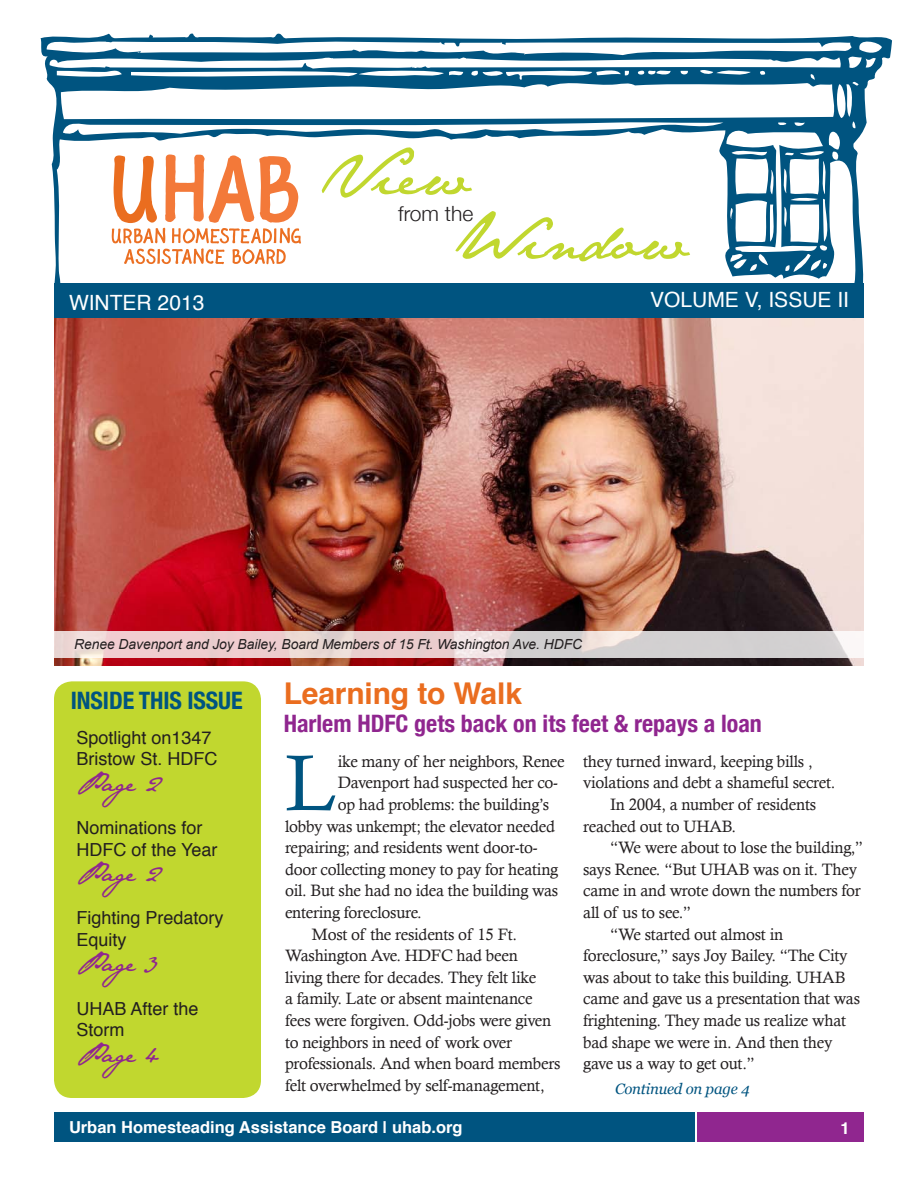
<style>
.page{position:relative;width:918px;height:1188px;background:#fff}
.page>*{position:absolute;margin:0;border:0;box-sizing:border-box;transform-origin:0 0}
.Article_Text_Main_1s{font:79.35px "Calisto";color:#005480}
.t1{font:54px "Jane Austen";color:#c1d72f}
.t2{font:700 30px "Helvetica";letter-spacing:-.005em;color:#ea6d1f}
.t3{font:700 condensed 24px "Helvetica Neue";color:#90268f}
.t4{font:24px "Jane Austen";color:#90268f}
.t5{font:700 condensed 24px "Helvetica Neue";letter-spacing:-.005em;color:#005480}
.t6{font:21px "Helvetica";color:#fff}
.t7{font:300 21px "Helvetica Neue";color:#231f20}
.t8{font:18px/21.6px "Helvetica";color:#231f20}
.Article_Text_Main{font:16.5px/21.6px "Calisto";letter-spacing:-.015em;color:#231f20}
.Article_Text_Main_1s-2{font:16.5px "Calisto";letter-spacing:-.015em;color:#231f20}
.t9{font:700 16.5px "Helvetica";color:#fff}
.Cont{font:italic 15px "Georgia";letter-spacing:-.015em;color:#005480}
.t10{font:italic 13.8px "Arial";letter-spacing:-.005em;color:#231f20}
</style>
<div class="page">
<img style="left:54px;top:318px;width:810px;height:347px">
<svg style="left:40px;top:33px;width:852px;height:251px"></svg>
<div style="left:54px;top:681px;width:207px;height:417px;background:#c1d72f;border-radius:18px"></div>
<div style="left:54px;top:284px;width:810px;height:34px;background:#005480"></div>
<div style="left:54px;top:1112px;width:641px;height:30px;background:#005480"></div>
<div style="left:697px;top:1112px;width:167px;height:30px;background:#90268f"></div>
<svg style="left:54px;top:631px;width:810px;height:27px;background:#e3d3d3"></svg>
<svg style="left:112px;top:154px;width:189px;height:110px"></svg>
<p class="t1" style="left:322px;top:144px;width:150px">View</p>
<p class="t7" style="left:398px;top:197px;width:77px">from the</p>
<p class="t1" style="left:453px;top:208px;width:236px">Window</p>
<p class="t6" style="left:69px;top:286px;width:137px">WINTER 2013</p>
<p class="t6" style="left:650px;top:283px;width:200px">VOLUME V, ISSUE II</p>
<p class="t10" style="left:74px;top:635px;width:509px">Renee Davenport and Joy Bailey, Board Members of 15 Ft. Washington Ave. HDFC</p>
<p class="t5" style="left:71px;top:680px;width:173px">INSIDE THIS ISSUE</p>
<p class="t8" style="left:76px;top:727px;width:143px">Spotlight on1347<br>Bristow St. HDFC</p>
<p class="t4" style="left:76px;top:769px;width:86px">Page 2</p>
<p class="t8" style="left:76px;top:817px;width:143px">Nominations for<br>HDFC of the Year</p>
<p class="t4" style="left:76px;top:859px;width:86px">Page 2</p>
<p class="t8" style="left:76px;top:908px;width:149px">Fighting Predatory<br>Equity</p>
<p class="t4" style="left:76px;top:949px;width:82px">Page 3</p>
<p class="t8" style="left:76px;top:998px;width:124px">UHAB After the<br>Storm</p>
<p class="t4" style="left:76px;top:1039px;width:83px">Page 4</p>
<p class="t2" style="left:284px;top:669px;width:240px">Learning to Walk</p>
<p class="t3" style="left:284px;top:704px;width:480px">Harlem HDFC gets back on its feet &amp; repays a loan</p>
<p class="Article_Text_Main_1s" style="left:285px;top:737px;width:54px">L</p>
<p class="Article_Text_Main_1s-2" style="left:338px;top:752px;width:228px">ike many of her neighbors, Renee</p>
<p class="Article_Text_Main_1s-2" style="left:338px;top:773px;width:222px">Davenport had suspected her co-</p>
<p class="Article_Text_Main_1s-2" style="left:338px;top:795px;width:213px">op had problems: the building’s</p>
<p class="Article_Text_Main_1s-2" style="left:285px;top:816px;width:271px">lobby was unkempt; the elevator needed</p>
<p class="Article_Text_Main_1s-2" style="left:285px;top:838px;width:254px">repairing; and residents went door-to-</p>
<p class="Article_Text_Main_1s-2" style="left:285px;top:860px;width:275px">door collecting money to pay for heating</p>
<p class="Article_Text_Main_1s-2" style="left:285px;top:881px;width:275px">oil. But she had no idea the building was</p>
<p class="Article_Text_Main_1s-2" style="left:285px;top:903px;width:138px">entering foreclosure.</p>
<p class="Article_Text_Main" style="left:285px;top:923px;width:277px;text-indent:27px">Most of the residents of 15 Ft.<br>Washington Ave. HDFC had been<br>living there for decades. They felt like<br>a family. Late or absent maintenance fees were forgiven. Odd-jobs were given to neighbors in need of work over professionals. And when board members felt overwhelmed by self-management,</p>
<p class="Article_Text_Main" style="left:583px;top:750px;width:254px">they turned inward, keeping bills , violations and debt a shameful secret.</p>
<p class="Article_Text_Main" style="left:583px;top:793px;width:234px;text-indent:27px">In 2004, a number of residents reached out to UHAB.</p>
<p class="Article_Text_Main" style="left:583px;top:837px;width:281px;text-indent:27px">“We were about to lose the building,” says Renee. “But UHAB was on it. They came in and wrote down the numbers for all of us to see.”</p>
<p class="Article_Text_Main" style="left:583px;top:923px;width:278px;text-indent:27px">“We started out almost in foreclosure,” says Joy Bailey. “The City was about to take this building. UHAB came and gave us a presentation that was frightening. They made us realize what bad shape we were in. And then they gave us a way to get out.”</p>
<p class="Cont" style="left:615px;top:1080px;width:136px">Continued on page 4</p>
<p class="t9" style="left:69px;top:1114px;width:395px">Urban Homesteading Assistance Board | uhab.org</p>
<p class="t9" style="left:840px;top:1114px;width:11px">1</p>
</div>
